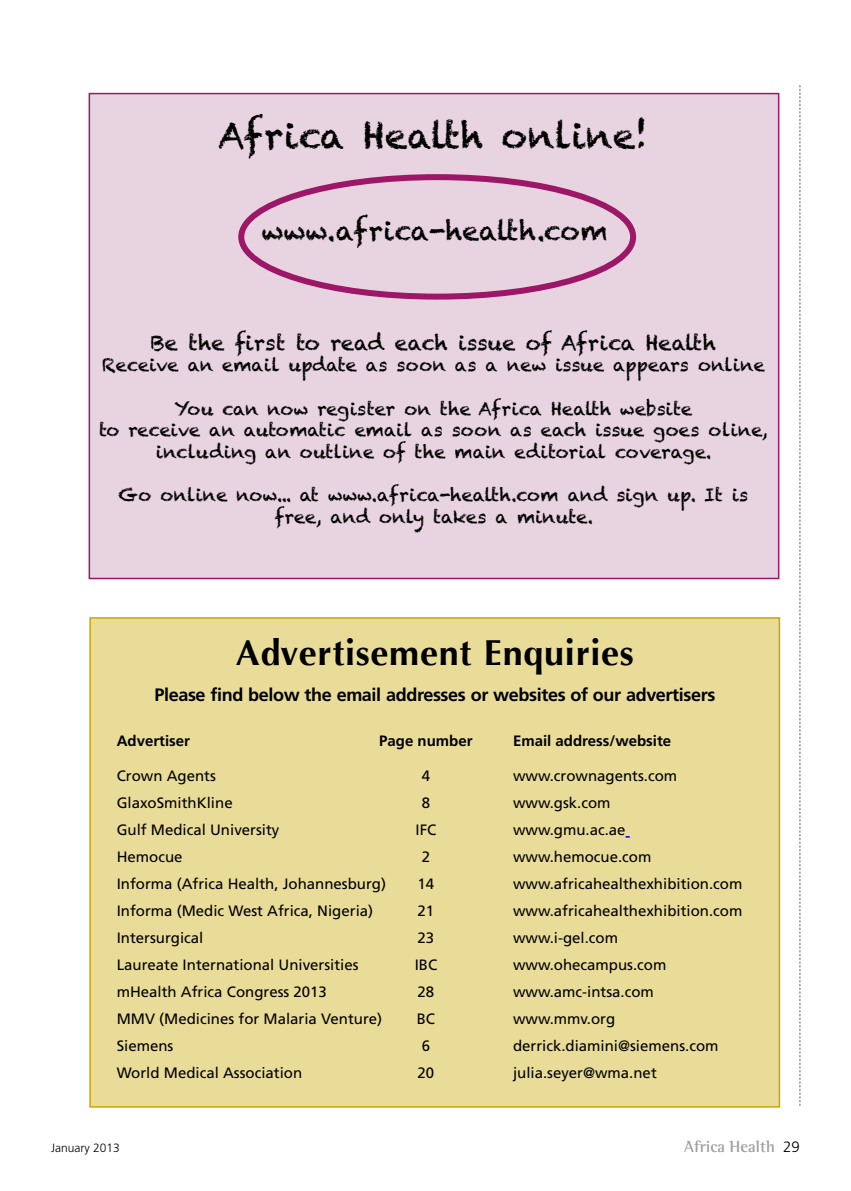
<style>
.page{position:relative;width:851px;height:1191px;background:#fff}
.page>*{position:absolute;margin:0;border:0;box-sizing:border-box;transform-origin:0 0}
.t1{font:700 36px "Optima";letter-spacing:.02em;color:#000}
.t2{font:36px "Chalkduster";color:#000}
.t3{font:27px "Chalkduster";color:#000}
.t4{font:21px "Chalkduster";color:#000}
.t5{font:18px/21.6px "Chalkduster";color:#000;text-align:center}
.t6{font:700 18px "Frutiger LT Std";letter-spacing:-.02em;color:#000}
.t7{font:700 16.5px "Rotis Semi Serif";color:#9d9d9c}
.t8{font:15px "Frutiger LT Std";color:#000}
.t9{font:700 15px "Frutiger LT Std";color:#000}
.t10{font:300 12px "Frutiger LT Std";color:#000}
.s1{font-family:"Frutiger LT Std";font-weight:300;font-size:15px;color:#000}
</style>
<div class="page">
<svg style="left:799px;top:85px;width:1px;height:1021px"></svg>
<div style="left:89px;top:93px;width:690px;height:486px;background:#e8d3e0;border:2px solid #9c1767"></div>
<div style="left:89px;top:617px;width:691px;height:490px;background:#e9dc99;border:2px solid #c8a800"></div>
<div style="left:238px;top:174px;width:398px;height:126px;border:6px solid #9c1767;border-radius:50%"></div>
<h1 class="t2" style="left:218px;top:114px;width:431px">Africa Health online!</h1>
<h2 class="t3" style="left:262px;top:215px;width:347px">www.africa-health.com</h2>
<h3 class="t4" style="left:151px;top:330px;width:566px">Be the first to read each issue of Africa Health</h3>
<p class="t5" style="left:102px;top:354px;width:664px">Receive an email update as soon as a new issue appears online</p>
<p class="t5" style="left:99px;top:398px;width:670px">You can now register on the Africa Health website<br>to receive an automatic email as soon as each issue goes oline, including an outline of the main editorial coverage.</p>
<p class="t5" style="left:119px;top:484px;width:631px">Go online now... at www.africa-health.com and sign up. It is free, and only takes a minute.</p>
<h1 class="t1" style="left:236px;top:632px;width:399px">Advertisement Enquiries</h1>
<p class="t6" style="left:154px;top:684px;width:562px">Please find below the email addresses or websites of our advertisers</p>
<p class="t9" style="left:117px;top:731px;width:75px">Advertiser</p>
<p class="t9" style="left:379px;top:731px;width:95px">Page number</p>
<p class="t9" style="left:513px;top:731px;width:160px">Email address/website</p>
<p class="t8" style="left:117px;top:767px;width:101px">Crown Agents</p>
<p class="t8" style="left:421px;top:767px;width:10px">4</p>
<p class="t8" style="left:513px;top:767px;width:166px">www.crownagents.com</p>
<p class="t8" style="left:117px;top:794px;width:117px">GlaxoSmithKline</p>
<p class="t8" style="left:421px;top:794px;width:10px">8</p>
<p class="t8" style="left:513px;top:794px;width:99px">www.gsk.com</p>
<p class="t8" style="left:117px;top:821px;width:164px">Gulf Medical University</p>
<p class="t8" style="left:415px;top:821px;width:22px">IFC</p>
<p class="t8" style="left:513px;top:821px;width:114px">www.gmu.ac.ae</p>
<p class="t8" style="left:117px;top:848px;width:67px">Hemocue</p>
<p class="t8" style="left:421px;top:848px;width:10px">2</p>
<p class="t8" style="left:513px;top:848px;width:140px">www.hemocue.com</p>
<p class="t8" style="left:117px;top:875px;width:271px">Informa (Africa Health, Johannesburg)</p>
<p class="t8" style="left:417px;top:875px;width:18px">14</p>
<p class="t8" style="left:513px;top:875px;width:231px">www.africahealthexhibition.com</p>
<p class="t8" style="left:117px;top:902px;width:258px">Informa (Medic West Africa, Nigeria)</p>
<p class="t8" style="left:417px;top:902px;width:18px">21</p>
<p class="t8" style="left:513px;top:902px;width:231px">www.africahealthexhibition.com</p>
<p class="t8" style="left:117px;top:929px;width:88px">Intersurgical</p>
<p class="t8" style="left:417px;top:929px;width:18px">23</p>
<p class="t8" style="left:513px;top:929px;width:106px">www.i-gel.com</p>
<p class="t8" style="left:117px;top:956px;width:243px">Laureate International Universities</p>
<p class="t8" style="left:414px;top:956px;width:24px">IBC</p>
<p class="t8" style="left:513px;top:956px;width:155px">www.ohecampus.com</p>
<p class="t8" style="left:117px;top:983px;width:212px">mHealth Africa Congress 2013</p>
<p class="t8" style="left:417px;top:983px;width:18px">28</p>
<p class="t8" style="left:513px;top:983px;width:142px">www.amc-intsa.com</p>
<p class="t8" style="left:117px;top:1010px;width:267px">MMV (Medicines for Malaria Venture)</p>
<p class="t8" style="left:416px;top:1010px;width:20px">BC</p>
<p class="t8" style="left:513px;top:1010px;width:104px">www.mmv.org</p>
<p class="t8" style="left:117px;top:1037px;width:58px">Siemens</p>
<p class="t8" style="left:421px;top:1037px;width:10px">6</p>
<p class="t8" style="left:513px;top:1037px;width:207px">derrick.diamini@siemens.com</p>
<p class="t8" style="left:117px;top:1064px;width:187px">World Medical Association</p>
<p class="t8" style="left:417px;top:1064px;width:18px">20</p>
<p class="t8" style="left:513px;top:1064px;width:145px">julia.seyer@wma.net</p>
<p class="t10" style="left:51px;top:1141px;width:70px">January 2013</p>
<p class="t7" style="left:684px;top:1137px;width:117px">Africa Health <span class="s1">29</span></p>
</div>
